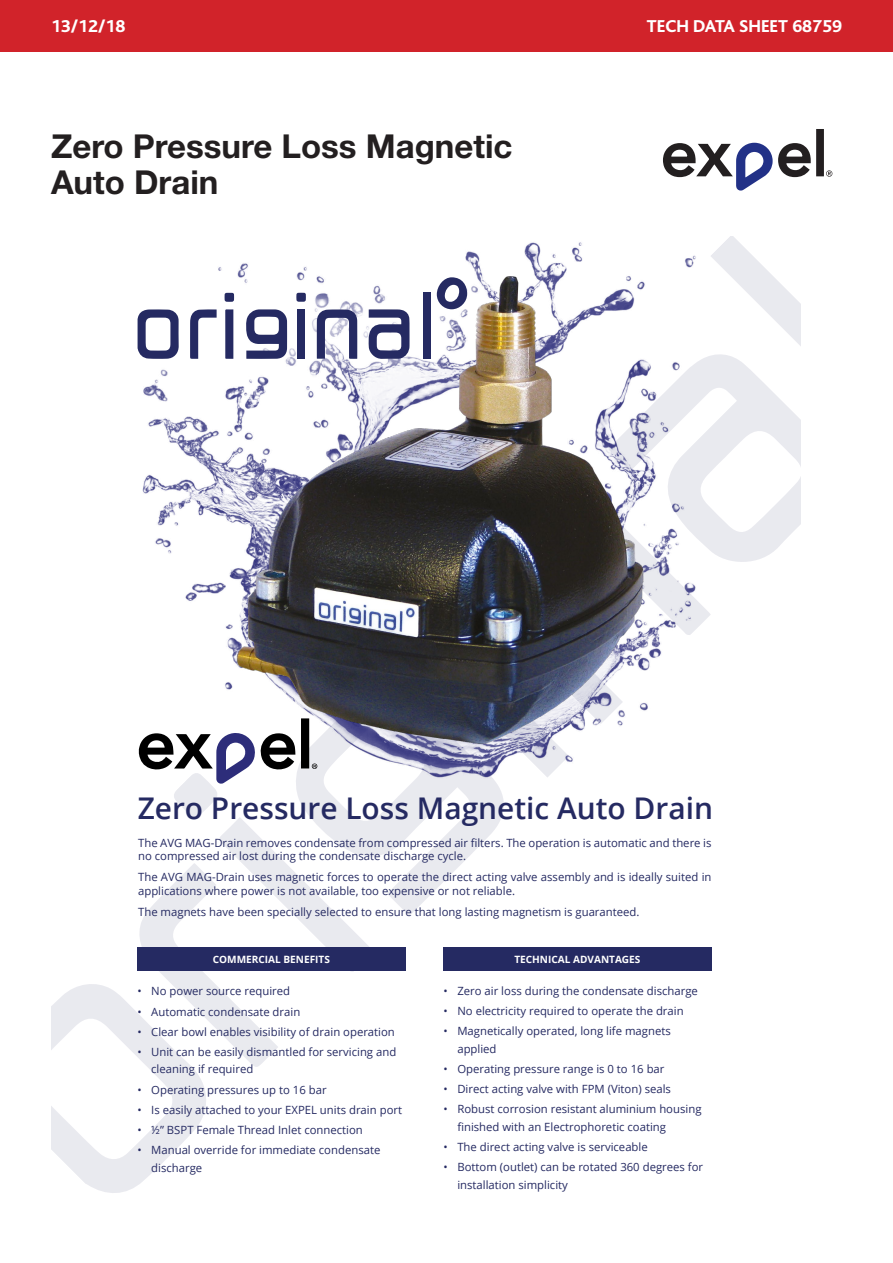
<style>
.page{position:relative;width:893px;height:1263px;background:#fff}
.page>*{position:absolute;margin:0;border:0;box-sizing:border-box;transform-origin:0 0}
.t1{font:700 33px/36px "Helvetica Neue";color:#231f20}
.t2{font:600 29.85px "Open Sans";color:#252a62}
.t3{font:800 18px "Bliss";color:#fff}
.t4{font:11.25px/17.5px "Open Sans";color:#252a62}
.t5{font:700 10.05px "Open Sans";color:#fff}
</style>
<div class="page">
<div style="left:0;top:0;width:893px;height:51px;background:#d1232a"></div>
<svg style="left:719px;top:236px;width:82px;height:326px"></svg>
<div style="left:443px;top:947px;width:268px;height:24px;background:#252a62"></div>
<img style="left:142px;top:242px;width:577px;height:520px">
<img style="left:217px;top:261px;width:442px;height:499px">
<svg style="left:52px;top:577px;width:517px;height:616px"></svg>
<div style="left:104px;top:245px;width:396px;height:147px;background:#fff;opacity:.75"></div>
<svg style="left:138px;top:309px;width:41px;height:49px"></svg>
<svg style="left:368px;top:309px;width:42px;height:49px"></svg>
<svg style="left:246px;top:309px;width:41px;height:49px"></svg>
<svg style="left:317px;top:309px;width:40px;height:49px"></svg>
<div style="left:423px;top:293px;width:8px;height:65px;background:#252a62"></div>
<svg style="left:190px;top:309px;width:27px;height:49px"></svg>
<svg style="left:225px;top:309px;width:8px;height:49px"></svg>
<div style="left:297px;top:309px;width:8px;height:49px;background:#252a62"></div>
<svg style="left:225px;top:293px;width:9px;height:9px"></svg>
<svg style="left:296px;top:293px;width:10px;height:9px"></svg>
<svg style="left:437px;top:277px;width:30px;height:32px"></svg>
<svg style="left:663px;top:142px;width:148px;height:49px"></svg>
<div style="left:817px;top:130px;width:6px;height:45px;background:#231f20"></div>
<div style="left:816px;top:129px;width:8px;height:47px;border:2px solid #231f20"></div>
<svg style="left:826px;top:170px;width:6px;height:7px"></svg>
<p class="t3" style="left:51px;top:17px;width:76px">13/12/18</p>
<p class="t3" style="left:647px;top:16px;width:197px">TECH DATA SHEET 68759</p>
<p class="t1" style="left:51px;top:127px;width:463px">Zero Pressure Loss Magnetic<br>Auto Drain</p>
<p class="t2" style="left:138px;top:788px;width:577px">Zero Pressure Loss Magnetic Auto Drain</p>
<p class="t4" style="left:138px;top:835px;width:575px;line-height:13.6px">The AVG MAG-Drain removes condensate from compressed air filters. The operation is automatic and there is no compressed air lost during the condensate discharge cycle.</p>
<p class="t4" style="left:138px;top:870px;width:575px;line-height:13.6px">The AVG MAG-Drain uses magnetic forces to operate the direct acting valve assembly and is ideally suited in applications where power is not available, too expensive or not reliable.</p>
<p class="t4" style="left:138px;top:903px;width:503px">The magnets have been specially selected to ensure that long lasting magnetism is guaranteed.</p>
<p class="t5" style="left:213px;top:952px;width:119px">COMMERCIAL BENEFITS</p>
<p class="t5" style="left:514px;top:952px;width:128px">TECHNICAL ADVANTAGES</p>
<p class="t4" style="left:137px;top:982px;width:154px">• No power source required</p>
<p class="t4" style="left:137px;top:1002px;width:164px">• Automatic condensate drain</p>
<p class="t4" style="left:137px;top:1022px;width:259px">• Clear bowl enables visibility of drain operation</p>
<p class="t4" style="left:151px;top:1043px;width:247px;text-indent:-14px">• Unit can be easily dismantled for servicing and cleaning if required</p>
<p class="t4" style="left:137px;top:1080px;width:191px">• Operating pressures up to 16 bar</p>
<p class="t4" style="left:137px;top:1100px;width:266px">• Is easily attached to your EXPEL units drain port</p>
<p class="t4" style="left:137px;top:1121px;width:227px">• ½” BSPT Female Thread Inlet connection</p>
<p class="t4" style="left:151px;top:1141px;width:231px;text-indent:-14px">• Manual override for immediate condensate discharge</p>
<p class="t4" style="left:443px;top:982px;width:256px">• Zero air loss during the condensate discharge</p>
<p class="t4" style="left:443px;top:1002px;width:242px">• No electricity required to operate the drain</p>
<p class="t4" style="left:457px;top:1022px;width:215px;text-indent:-14px">• Magnetically operated, long life magnets applied</p>
<p class="t4" style="left:443px;top:1060px;width:222px">• Operating pressure range is 0 to 16 bar</p>
<p class="t4" style="left:443px;top:1080px;width:229px">• Direct acting valve with FPM (Viton) seals</p>
<p class="t4" style="left:457px;top:1100px;width:246px;text-indent:-14px">• Robust corrosion resistant aluminium housing finished with an Electrophoretic coating</p>
<p class="t4" style="left:443px;top:1138px;width:206px">• The direct acting valve is serviceable</p>
<p class="t4" style="left:457px;top:1158px;width:247px;text-indent:-14px">• Bottom (outlet) can be rotated 360 degrees for installation simplicity</p>
</div>
